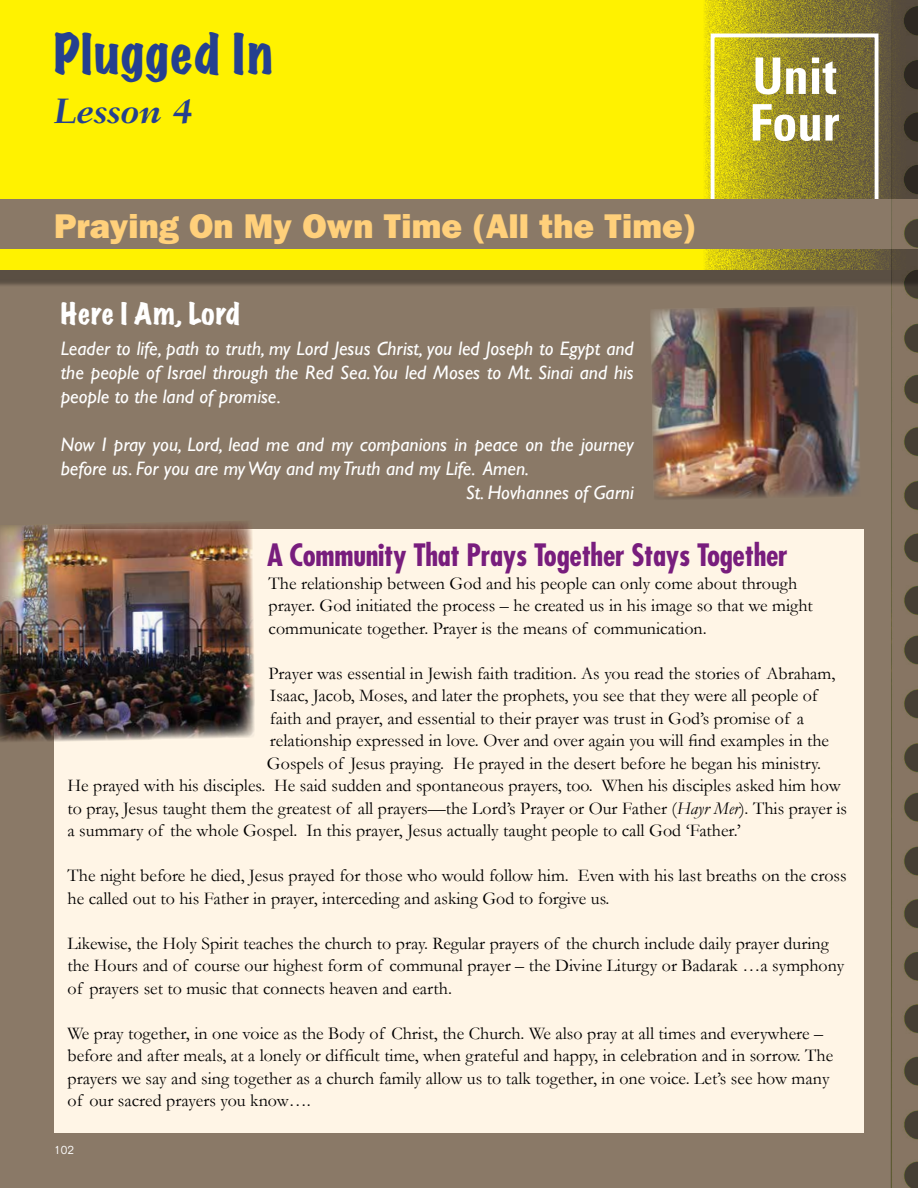
<style>
.page{position:relative;width:918px;height:1188px;background:#8a7967}
.page>*{position:absolute;margin:0;border:0;box-sizing:border-box;transform-origin:0 0}
.t1{font:700 condensed 50.55px/46.7px "Univers";color:#fff}
.t2{font:expanded 49.5px "Marker Felt";letter-spacing:.035em;color:#25408f}
.t3{font:italic 700 36px "Fairfield LH";color:#25408f}
.t4{font:800 34.5px "Franklin Gothic";color:#ffd07b}
.t5{font:700 condensed 30px "Futura";letter-spacing:-.01em;color:#781d7d}
.t6{font:expanded 27px "Marker Felt";letter-spacing:.035em;color:#fff}
.t7{font:italic 19.5px/24px "Gill Sans";color:#fff;text-align:justify}
.t8{font:18px/22.5px "Garamond";color:#000}
.t9{font:300 12px "Folio";color:#fff}
.s1{font-style:italic}
</style>
<div class="page">
<div style="left:0;top:0;width:918px;height:287px;background:#000;opacity:.35"></div>
<svg style="left:0;top:0;width:891px;height:270px;fill:#fff200"></svg>
<div style="left:711px;top:34px;width:168px;height:200px;border:4px solid #fff"></div>
<div style="left:0;top:200px;width:918px;height:49px;background:#8a7967"></div>
<img style="left:891px;top:0;width:27px;height:1188px">
<img style="left:651px;top:307px;width:209px;height:192px">
<div style="left:54px;top:529px;width:810px;height:603px;background:#fff5e6"></div>
<img style="left:0;top:521px;width:255px;height:221px">
<img style="left:906px;top:87px;width:12px;height:190px">
<h2 class="t2" style="left:54px;top:28px;width:220px">Plugged In</h2>
<h3 class="t3" style="left:54px;top:90px;width:141px">Lesson 4</h3>
<h3 class="t4" style="left:54px;top:206px;width:644px">Praying On My Own Time (All the Time)</h3>
<h3 class="t6" style="left:61px;top:300px;width:181px">Here I Am, Lord</h3>
<p class="t7" style="left:61px;top:336px;width:575px">Leader to life, path to truth, my Lord Jesus Christ, you led Joseph to Egypt and the people of Israel through the Red Sea. You led Moses to Mt. Sinai and his people to the land of promise.</p>
<p class="t7" style="left:61px;top:432px;width:575px">Now I pray you, Lord, lead me and my companions in peace on the journey</p>
<p class="t7" style="left:61px;top:456px;width:470px">before us. For you are my Way and my Truth and my Life. Amen.</p>
<p class="t7" style="left:466px;top:480px;width:169px">St. Hovhannes of Garni</p>
<h1 class="t1" style="left:750px;top:52px;width:91px">Unit<br>Four</h1>
<h3 class="t5" style="left:267px;top:537px;width:522px">A Community That Prays Together Stays Together</h3>
<p class="t8" style="left:268px;top:572px;width:546px">The relationship between God and his people can only come about through prayer. God initiated the process – he created us in his image so that we might communicate together. Prayer is the means of communication.</p>
<p class="t8" style="left:268px;top:662px;width:568px">Prayer was essential in Jewish faith tradition. As you read the stories of Abraham,</p>
<p class="t8" style="left:270px;top:685px;width:549px">Isaac, Jacob, Moses, and later the prophets, you see that they were all people of</p>
<p class="t8" style="left:270px;top:707px;width:535px">faith and prayer, and essential to their prayer was trust in God’s promise of a</p>
<p class="t8" style="left:270px;top:730px;width:561px">relationship expressed in love. Over and over again you will find examples in the</p>
<p class="t8" style="left:267px;top:752px;width:556px">Gospels of Jesus praying. He prayed in the desert before he began his ministry.</p>
<p class="t8" style="left:67px;top:775px;width:775px">He prayed with his disciples. He said sudden and spontaneous prayers, too. When his disciples asked him how</p>
<p class="t8" style="left:67px;top:797px;width:781px">to pray, Jesus taught them the greatest of all prayers—the Lord’s Prayer or Our Father (<span class="s1">Hayr Mer</span>). This prayer is</p>
<p class="t8" style="left:67px;top:820px;width:675px">a summary of the whole Gospel. In this prayer, Jesus actually taught people to call God ‘Father.’</p>
<p class="t8" style="left:67px;top:865px;width:781px">The night before he died, Jesus prayed for those who would follow him. Even with his last breaths on the cross he called out to his Father in prayer, interceding and asking God to forgive us.</p>
<p class="t8" style="left:67px;top:932px;width:778px">Likewise, the Holy Spirit teaches the church to pray. Regular prayers of the church include daily prayer during the Hours and of course our highest form of communal prayer – the Divine Liturgy or Badarak …a symphony of prayers set to music that connects heaven and earth.</p>
<p class="t8" style="left:67px;top:1022px;width:767px">We pray together, in one voice as the Body of Christ, the Church. We also pray at all times and everywhere – before and after meals, at a lonely or difficult time, when grateful and happy, in celebration and in sorrow. The prayers we say and sing together as a church family allow us to talk together, in one voice. Let’s see how many of our sacred prayers you know….</p>
<p class="t9" style="left:54px;top:1142px;width:22px">102</p>
</div>
